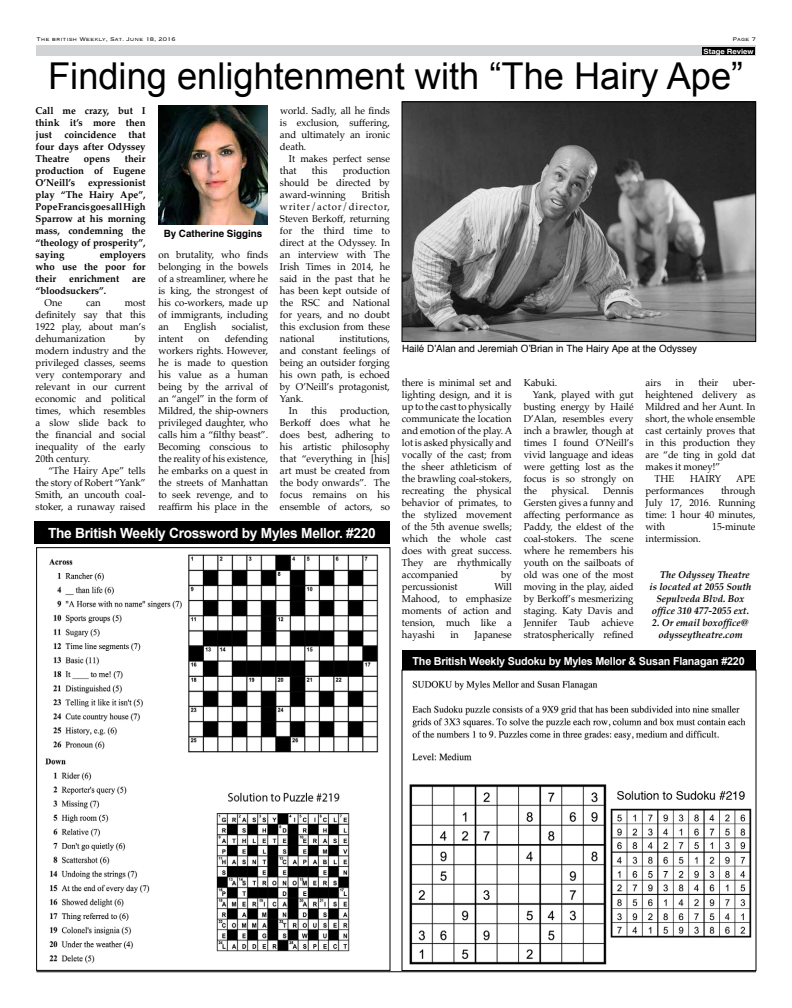
<style>
.page{position:relative;width:792px;height:1008px;background:#fff}
.page>*{position:absolute;margin:0;border:0;box-sizing:border-box;transform-origin:0 0}
.t1{font:37px "Arial";color:#000}
.t2{font:700 14px "Arial";letter-spacing:-.02em;color:#fff}
.t3{font:700 11px "Arial";letter-spacing:-.02em;color:#fff}
.t4{font:10px/12px "Palatino";color:#000;text-align:justify;scale:.96 1}
.t5{font:700 10px/12px "Palatino";color:#000;text-align:justify;scale:.96 1}
.t6{font:italic 700 10px/12px "Palatino";color:#000;text-align:center;scale:.96 1}
.t7{font:10px "Helvetica";color:#000}
.t8{font:700 10px "Helvetica";color:#000}
.t9{font:700 7.2px "Helvetica";letter-spacing:-.005em;color:#fff;scale:1.09 1}
.t10{font:300 7px "Copperplate";color:#000}
</style>
<div class="page">
<div style="left:36px;top:46px;width:720px;height:10px;background:#d1d3d4"></div>
<hr style="left:36px;top:972px;width:720px;height:1px;background:#000">
<div style="left:402px;top:650px;width:353px;height:22px;background:#000"></div>
<div style="left:702px;top:48px;width:53px;height:7px;background:#000"></div>
<div style="left:34px;top:521px;width:356px;height:23px;background:#000"></div>
<img style="left:45px;top:554px;width:334px;height:410px">
<div style="left:36px;top:547px;width:354px;height:424px;border:1px solid #000"></div>
<img style="left:409px;top:680px;width:343px;height:285px">
<img style="left:404px;top:104px;width:350px;height:236px">
<div style="left:402px;top:102px;width:354px;height:240px;border:1px solid #000"></div>
<img style="left:158px;top:106px;width:110px;height:119px">
<p class="t10" style="left:37px;top:35px;width:141px">The british Weekly, Sat. June 18, 2016</p>
<p class="t10" style="left:732px;top:35px;width:25px">Page 7</p>
<p class="t9" style="left:704px;top:45px;width:47px">Stage Review</p>
<h1 class="t1" style="left:48px;top:52px;width:697px">Finding enlightenment with “The Hairy Ape”</h1>
<p class="t5" style="left:36px;top:104px;width:116px">Call me crazy, but I think it’s more then just coincidence that four days after Odyssey Theatre</p>
<p class="t4" style="left:280px;top:105px;width:116px">world. Sadly, all he finds is exclusion, suffering, and ultimately an ironic death.</p>
<p class="t4" style="left:280px;top:153px;width:116px;text-indent:9px">It makes perfect sense that</p>
<p class="t5" style="left:36px;top:152px;width:116px;text-indent:89px">their production of Eugene O’Neill’s</p>
<p class="t5" style="left:84px;top:152px;width:29px">opens</p>
<p class="t4" style="left:312px;top:165px;width:18px">this</p>
<p class="t4" style="left:280px;top:165px;width:116px;text-indent:63px">production should be directed by award-winning</p>
<p class="t5" style="left:36px;top:176px;width:116px;text-indent:52px">expressionist play “The Hairy Ape”, Pope Francis goes all High Sparrow at his morning mass, condemning the “theology of prosperity”, saying</p>
<p class="t4" style="left:280px;top:189px;width:116px;text-indent:82px">British writer/actor/director, Steven Berkoff, returning for the third time to direct at the Odyssey. In an interview with The Irish Times in 2014, he said in the past that he has been kept outside of the RSC and National for years, and no doubt this exclusion from these national</p>
<p class="t8" style="left:164px;top:226px;width:100px">By Catherine Siggins</p>
<p class="t4" style="left:158px;top:248px;width:116px">on brutality, who finds belonging in the bowels of a streamliner, where he is king, the strongest of his co-workers, made up of immigrants, including an</p>
<p class="t5" style="left:36px;top:248px;width:116px;text-indent:64px">employers who use the poor for their</p>
<p class="t5" style="left:69px;top:272px;width:54px">enrichment</p>
<p class="t5" style="left:132px;top:272px;width:15px">are</p>
<p class="t5" style="left:36px;top:284px;width:75px">“bloodsuckers”.</p>
<p class="t4" style="left:45px;top:296px;width:20px">One</p>
<p class="t4" style="left:86px;top:296px;width:17px">can</p>
<p class="t4" style="left:36px;top:296px;width:116px;text-indent:89px">most definitely say that this 1922 play, about man’s dehumanization</p>
<p class="t4" style="left:184px;top:320px;width:35px">English</p>
<p class="t4" style="left:232px;top:320px;width:39px">socialist,</p>
<p class="t4" style="left:36px;top:332px;width:116px;text-indent:99px">by modern industry and the privileged classes, seems very contemporary and relevant in our current economic and political times, which resembles a slow slide back to the financial and social inequality of the early 20th century.</p>
<p class="t4" style="left:36px;top:464px;width:116px;text-indent:13px">“The Hairy Ape” tells the story of Robert “Yank” Smith, an uncouth coal&shy;stoker, a runaway raised</p>
<p class="t4" style="left:158px;top:332px;width:116px;text-indent:66px">defending workers rights. However, he is made to question his value as a human being by the arrival of an “angel” in the form of Mildred, the ship-owners privileged daughter, who calls him a “filthy beast”.<br>Becoming conscious to the reality of his existence, he embarks on a quest in the streets of Manhattan to seek revenge, and to reaffirm his place in the</p>
<p class="t4" style="left:158px;top:332px;width:27px">intent</p>
<p class="t4" style="left:199px;top:332px;width:13px">on</p>
<p class="t4" style="left:339px;top:333px;width:54px">institutions,</p>
<p class="t4" style="left:280px;top:345px;width:116px">and constant feelings of</p>
<p class="t4" style="left:280px;top:357px;width:116px">being an outsider forging</p>
<p class="t4" style="left:280px;top:369px;width:116px">his own path, is echoed</p>
<p class="t4" style="left:280px;top:381px;width:116px">by O’Neill’s protagonist,</p>
<p class="t4" style="left:280px;top:393px;width:26px">Yank.</p>
<p class="t4" style="left:289px;top:405px;width:11px">In</p>
<p class="t4" style="left:311px;top:405px;width:18px">this</p>
<p class="t7" style="left:402px;top:340px;width:297px">Hailé D’Alan and Jeremiah O’Brian in The Hairy Ape at the Odyssey</p>
<p class="t4" style="left:402px;top:377px;width:116px">there is minimal set and lighting design, and it is up to the cast to physically communicate the location and emotion of the play. A lot is asked physically and vocally of the cast; from the sheer athleticism of the brawling coal-stokers, recreating the physical behavior of primates, to the stylized movement of the 5th avenue swells; which the whole cast does with great success.<br>They are rhythmically accompanied</p>
<p class="t4" style="left:646px;top:377px;width:18px">airs</p>
<p class="t4" style="left:676px;top:377px;width:10px">in</p>
<p class="t4" style="left:698px;top:377px;width:22px">their</p>
<p class="t4" style="left:733px;top:377px;width:25px">uber-</p>
<p class="t4" style="left:646px;top:389px;width:116px">heightened delivery as</p>
<p class="t4" style="left:646px;top:401px;width:116px">Mildred and her Aunt. In</p>
<p class="t4" style="left:646px;top:413px;width:116px">short, the whole ensemble</p>
<p class="t4" style="left:646px;top:425px;width:116px">cast certainly proves that</p>
<p class="t4" style="left:646px;top:437px;width:116px">in this production they</p>
<p class="t4" style="left:646px;top:449px;width:116px">are “de ting in gold dat</p>
<p class="t4" style="left:646px;top:461px;width:79px">makes it money!”</p>
<p class="t4" style="left:655px;top:473px;width:22px">THE</p>
<p class="t4" style="left:690px;top:473px;width:34px">HAIRY</p>
<p class="t4" style="left:736px;top:473px;width:21px">APE</p>
<p class="t4" style="left:646px;top:485px;width:62px">performances</p>
<p class="t4" style="left:524px;top:377px;width:36px">Kabuki.</p>
<p class="t4" style="left:533px;top:389px;width:107px">Yank, played with gut</p>
<p class="t4" style="left:524px;top:401px;width:116px">busting energy by Hailé</p>
<p class="t4" style="left:524px;top:413px;width:116px">D’Alan, resembles every</p>
<p class="t4" style="left:524px;top:425px;width:116px">inch a brawler, though at</p>
<p class="t4" style="left:524px;top:437px;width:116px">times I found O’Neill’s</p>
<p class="t4" style="left:524px;top:449px;width:116px">vivid language and ideas</p>
<p class="t4" style="left:524px;top:461px;width:116px">were getting lost as the</p>
<p class="t4" style="left:524px;top:473px;width:116px">focus is so strongly on</p>
<p class="t4" style="left:524px;top:485px;width:15px">the</p>
<p class="t4" style="left:551px;top:485px;width:41px">physical.</p>
<p class="t4" style="left:280px;top:405px;width:116px;text-indent:60px">production, Berkoff does what he does best, adhering to his artistic philosophy that “everything in [his] art must be created from the body onwards”. The focus remains on his ensemble of actors, so</p>
<p class="t4" style="left:646px;top:485px;width:116px;text-indent:76px">through July 17, 2016. Running time: 1 hour 40 minutes, with</p>
<p class="t4" style="left:524px;top:485px;width:116px;text-indent:80px">Dennis Gersten gives a funny and affecting performance as Paddy, the eldest of the coal-stokers. The scene where he remembers his youth on the sailboats of old was one of the most moving in the play, aided by Berkoff’s mesmerizing staging. Katy Davis and Jennifer Taub achieve stratospherically refined</p>
<p class="t4" style="left:712px;top:521px;width:46px">15-minute</p>
<h2 class="t2" style="left:48px;top:523px;width:329px">The British Weekly Crossword by Myles Mellor. #220</h2>
<p class="t4" style="left:646px;top:533px;width:59px">intermission.</p>
<p class="t6" style="left:660px;top:569px;width:95px">The Odyssey Theatre</p>
<p class="t6" style="left:650px;top:581px;width:108px">is located at 2055 South</p>
<p class="t6" style="left:657px;top:593px;width:93px">Sepulveda Blvd. Box</p>
<p class="t6" style="left:652px;top:605px;width:103px">office 310 477-2055 ext.</p>
<p class="t6" style="left:652px;top:617px;width:102px">2. Or email boxoffice@ odysseytheatre.com</p>
<p class="t4" style="left:501px;top:569px;width:13px">by</p>
<p class="t4" style="left:402px;top:581px;width:116px;text-indent:92px">Will Mahood, to emphasize moments of action and tension, much like a hayashi</p>
<p class="t4" style="left:402px;top:581px;width:60px">percussionist</p>
<p class="t4" style="left:450px;top:629px;width:10px">in</p>
<p class="t4" style="left:474px;top:629px;width:40px">Japanese</p>
<p class="t3" style="left:413px;top:654px;width:334px">The British Weekly Sudoku by Myles Mellor &amp; Susan Flanagan #220</p>
</div>
